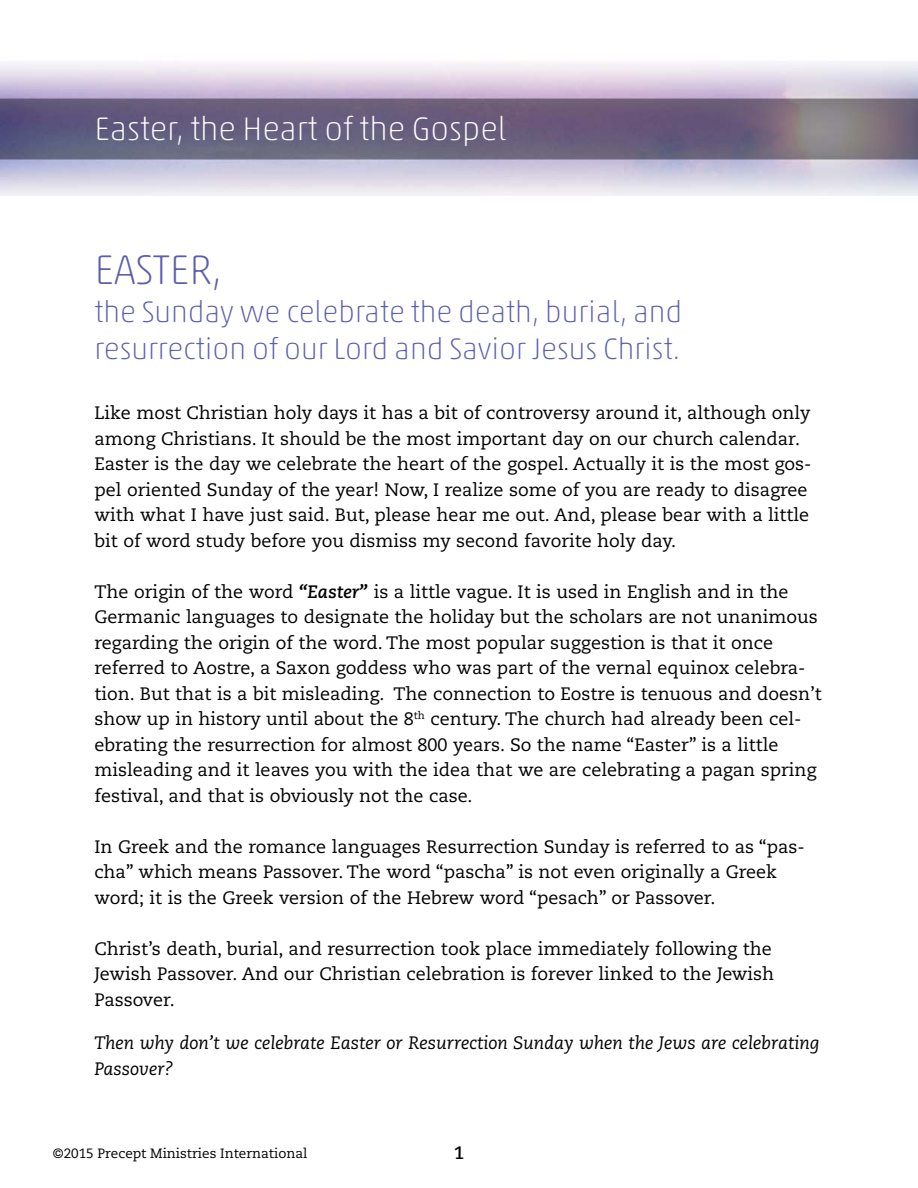
<style>
.page{position:relative;width:918px;height:1188px;background:#fff}
.page>*{position:absolute;margin:0;border:0;box-sizing:border-box;transform-origin:0 0}
.t1{font:100 42px "Akko Rounded Pro";color:#5b5faa}
.t2{font:100 33px "Akko Rounded Pro";color:#fff}
.t3{font:100 30px/37.5px "Akko Rounded Pro";color:#5b5faa}
.t4{font:18px/25.5px "Caecilia";color:#000}
.t5{font:italic 18px/25.5px "Caecilia";color:#000}
.t6{font:700 18px "Caecilia";color:#000}
.t7{font:13.5px "Caecilia";color:#000}
.s1{font-weight:700;font-style:italic}
</style>
<div class="page">
<img style="left:0;top:62px;width:918px;height:133px">
<h2 class="t2" style="left:94px;top:109px;width:414px">Easter, the Heart of the Gospel</h2>
<h1 class="t1" style="left:94px;top:245px;width:129px">EASTER,</h1>
<h3 class="t3" style="left:94px;top:293px;width:589px">the Sunday we celebrate the death, burial, and resurrection of our Lord and Savior Jesus Christ.</h3>
<p class="t4" style="left:94px;top:401px;width:719px">Like most Christian holy days it has a bit of controversy around it, although only among Christians. It should be the most important day on our church calendar.<br>Easter is the day we celebrate the heart of the gospel. Actually it is the most gos&shy;pel oriented Sunday of the year! Now, I realize some of you are ready to disagree with what I have just said. But, please hear me out. And, please bear with a little bit of word study before you dismiss my second favorite holy day.</p>
<p class="t4" style="left:94px;top:579px;width:729px">The origin of the word <span class="s1">“Easter”</span> is a little vague. It is used in English and in the Germanic languages to designate the holiday but the scholars are not unanimous regarding the origin of the word. The most popular suggestion is that it once referred to Aostre, a Saxon goddess who was part of the vernal equinox celebra&shy;tion. But that is a bit misleading. The connection to Eostre is tenuous and doesn’t show up in history until about the 8<sup>th</sup> century. The church had already been cel&shy;ebrating the resurrection for almost 800 years. So the name “Easter” is a little misleading and it leaves you with the idea that we are celebrating a pagan spring festival, and that is obviously not the case.</p>
<p class="t4" style="left:95px;top:834px;width:712px">In Greek and the romance languages Resurrection Sunday is referred to as “pas&shy;cha” which means Passover. The word “pascha” is not even originally a Greek word; it is the Greek version of the Hebrew word “pesach” or Passover.</p>
<p class="t4" style="left:95px;top:936px;width:681px">Christ’s death, burial, and resurrection took place immediately following the<br>Jewish Passover. And our Christian celebration is forever linked to the Jewish<br>Passover.</p>
<p class="t5" style="left:95px;top:1031px;width:726px">Then why don’t we celebrate Easter or Resurrection Sunday when the Jews are celebrating<br>Passover?</p>
<p class="t7" style="left:53px;top:1145px;width:256px">©2015 Precept Ministries International</p>
<p class="t6" style="left:454px;top:1142px;width:12px">1</p>
</div>
